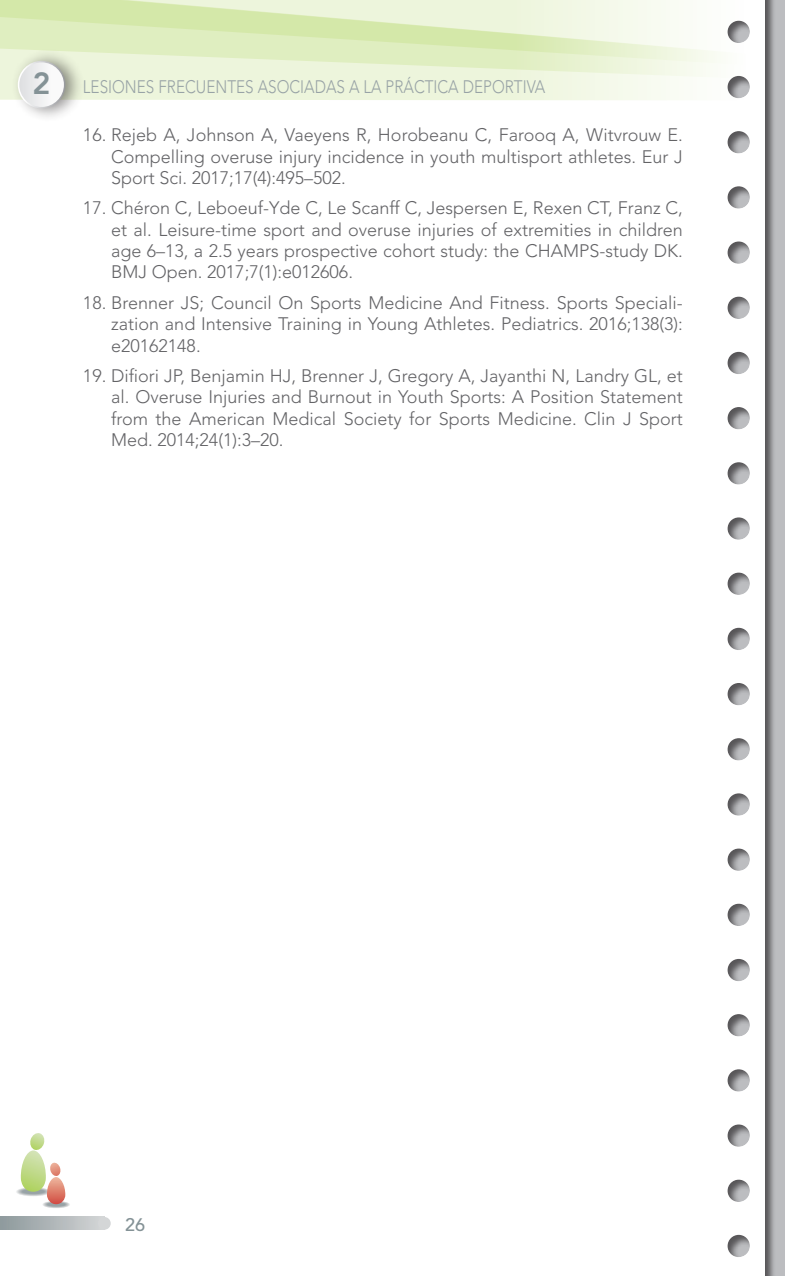
<style>
.page{position:relative;width:785px;height:1276px;background:#fff}
.page>*{position:absolute;margin:0;border:0;box-sizing:border-box;transform-origin:0 0}
.t1{font:800 30.38px "Avenir LT Std";color:#849296}
.BIBLIOGRAFÍA{font:300 18px/21.4px "Avenir LT Std";color:#636366;text-align:justify}
.t2{font:300 18px "Avenir LT Std";color:#98a3a6;scale:.85 1}
.t3{font:500 18px "Avenir LT Std";color:#849296}
</style>
<div class="page">
<div style="left:16px;top:1187px;width:35px;height:9px;background:#ebe9e8;border-radius:50%"></div>
<div style="left:16px;top:1187px;width:34px;height:9px;background:#e7e9e9;border-radius:50%"></div>
<svg style="left:17px;top:1187px;width:33px;height:9px"></svg>
<div style="left:18px;top:1187px;width:31px;height:8px;background:#dbdede;border-radius:50%"></div>
<div style="left:18px;top:1188px;width:31px;height:7px;background:#c5c9cb;border-radius:50%"></div>
<div style="left:18px;top:1188px;width:30px;height:7px;background:#c2c7c8;border-radius:50%"></div>
<div style="left:19px;top:1188px;width:29px;height:7px;background:#bcc0c2;border-radius:50%"></div>
<div style="left:19px;top:1188px;width:28px;height:7px;background:#b0b7b9;border-radius:50%"></div>
<div style="left:19px;top:1188px;width:28px;height:6px;background:#aab2b5;border-radius:50%"></div>
<div style="left:20px;top:1188px;width:27px;height:6px;background:#babfc1;border-radius:50%"></div>
<div style="left:20px;top:1188px;width:26px;height:6px;background:#b6bcbe;border-radius:50%"></div>
<div style="left:21px;top:1189px;width:25px;height:5px;background:#a5adb0;border-radius:50%"></div>
<div style="left:21px;top:1189px;width:24px;height:5px;background:#99a4a7;border-radius:50%"></div>
<hr style="left:22px;top:1189px;width:23px;height:4px;background:#9fa9ac;border-radius:50%">
<div style="left:42px;top:1201px;width:28px;height:7px;background:#e9ebeb;border-radius:50%"></div>
<div style="left:43px;top:1201px;width:27px;height:7px;background:#e3e6e6;border-radius:50%"></div>
<svg style="left:43px;top:1201px;width:26px;height:7px"></svg>
<div style="left:44px;top:1201px;width:24px;height:6px;background:#d1d3d5;border-radius:50%"></div>
<div style="left:45px;top:1201px;width:23px;height:6px;background:#c8cbcd;border-radius:50%"></div>
<svg style="left:45px;top:1202px;width:22px;height:5px"></svg>
<svg style="left:46px;top:1202px;width:21px;height:4px"></svg>
<hr style="left:48px;top:1202px;width:17px;height:4px;background:#98a3a6;border-radius:50%">
<svg style="left:47px;top:1177px;width:18px;height:27px"></svg>
<svg style="left:20px;top:1133px;width:41px;height:58px"></svg>
<svg style="left:0;top:1217px;width:102px;height:12px"></svg>
<div style="left:98px;top:1217px;width:13px;height:12px;background:#d4d6d7;border-radius:50%"></div>
<svg style="left:0;top:80px;width:679px;height:20px;background:#eef5df"></svg>
<svg style="left:0;top:0;width:721px;height:80px;background:#e5f1cd"></svg>
<div style="left:11px;top:47px;width:74px;height:75px;background:#231f20;opacity:.5"></div>
<svg style="left:18px;top:61px;width:47px;height:47px"></svg>
<div style="left:19px;top:62px;width:45px;height:45px;background:linear-gradient(to right,#e0e1e4,#fefefd);border-radius:22px"></div>
<div style="left:724px;top:19px;width:27px;height:27px;background:#231f20;opacity:.62"></div>
<div style="left:724px;top:74px;width:27px;height:27px;background:#231f20;opacity:.62"></div>
<div style="left:724px;top:129px;width:27px;height:27px;background:#231f20;opacity:.62"></div>
<div style="left:724px;top:184px;width:27px;height:27px;background:#231f20;opacity:.62"></div>
<div style="left:724px;top:239px;width:27px;height:27px;background:#231f20;opacity:.62"></div>
<div style="left:724px;top:294px;width:27px;height:27px;background:#231f20;opacity:.62"></div>
<div style="left:724px;top:350px;width:27px;height:27px;background:#231f20;opacity:.62"></div>
<div style="left:724px;top:405px;width:27px;height:27px;background:#231f20;opacity:.62"></div>
<div style="left:724px;top:460px;width:27px;height:27px;background:#231f20;opacity:.62"></div>
<div style="left:724px;top:515px;width:27px;height:27px;background:#231f20;opacity:.62"></div>
<div style="left:724px;top:570px;width:27px;height:27px;background:#231f20;opacity:.62"></div>
<div style="left:724px;top:625px;width:27px;height:27px;background:#231f20;opacity:.62"></div>
<div style="left:724px;top:681px;width:27px;height:27px;background:#231f20;opacity:.62"></div>
<div style="left:724px;top:736px;width:27px;height:27px;background:#231f20;opacity:.62"></div>
<div style="left:724px;top:791px;width:27px;height:27px;background:#231f20;opacity:.62"></div>
<div style="left:724px;top:846px;width:27px;height:27px;background:#231f20;opacity:.62"></div>
<div style="left:724px;top:901px;width:27px;height:27px;background:#231f20;opacity:.62"></div>
<div style="left:724px;top:956px;width:27px;height:27px;background:#231f20;opacity:.62"></div>
<div style="left:724px;top:1012px;width:27px;height:27px;background:#231f20;opacity:.62"></div>
<div style="left:724px;top:1067px;width:27px;height:27px;background:#231f20;opacity:.62"></div>
<div style="left:724px;top:1122px;width:27px;height:27px;background:#231f20;opacity:.62"></div>
<div style="left:724px;top:1177px;width:27px;height:27px;background:#231f20;opacity:.62"></div>
<div style="left:724px;top:1232px;width:27px;height:27px;background:#231f20;opacity:.62"></div>
<div style="left:763px;top:0;width:21px;height:1276px;background:#231f20;opacity:.62"></div>
<p class="t1" style="left:33px;top:66px;width:19px">2</p>
<p class="t2" style="left:83px;top:77px;width:545px">LESIONES FRECUENTES ASOCIADAS A LA PRÁCTICA DEPORTIVA</p>
<p class="BIBLIOGRAFÍA" style="left:111px;top:124px;width:573px;text-indent:-28px">16. Rejeb A, Johnson A, Vaeyens R, Horobeanu C, Farooq A, Witvrouw E.<br>Compelling overuse injury incidence in youth multisport athletes. Eur J Sport Sci. 2017;17(4):495–502.</p>
<p class="BIBLIOGRAFÍA" style="left:111px;top:197px;width:573px;text-indent:-28px">17. Chéron C, Leboeuf-Yde C, Le Scanff C, Jespersen E, Rexen CT, Franz C, et al. Leisure-time sport and overuse injuries of extremities in children age 6–13, a 2.5 years prospective cohort study: the CHAMPS-study DK.<br>BMJ Open. 2017;7(1):e012606.</p>
<p class="BIBLIOGRAFÍA" style="left:111px;top:292px;width:573px;text-indent:-28px">18. Brenner JS; Council On Sports Medicine And Fitness. Sports Speciali&shy;zation and Intensive Training in Young Athletes. Pediatrics. 2016;138(3): e20162148.</p>
<p class="BIBLIOGRAFÍA" style="left:111px;top:365px;width:573px;text-indent:-28px">19. Difiori JP, Benjamin HJ, Brenner J, Gregory A, Jayanthi N, Landry GL, et al. Overuse Injuries and Burnout in Youth Sports: A Position Statement from the American Medical Society for Sports Medicine. Clin J Sport Med. 2014;24(1):3–20.</p>
<p class="t3" style="left:125px;top:1214px;width:22px">26</p>
</div>
